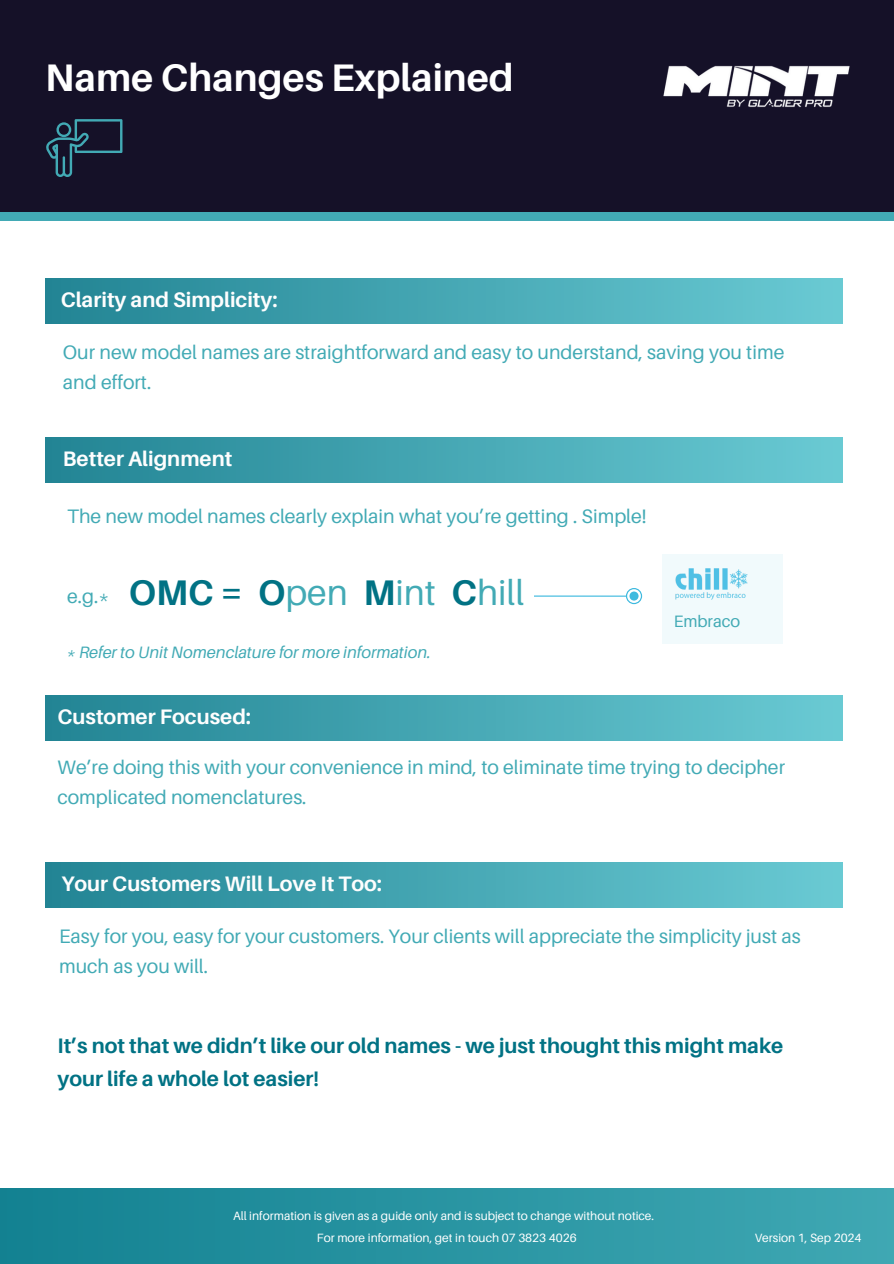
<style>
.page{position:relative;width:894px;height:1264px;background:#fff}
.page>*{position:absolute;margin:0;border:0;box-sizing:border-box;transform-origin:0 0}
.t1{font:700 38.4px "Aileron";color:#fff}
.t2{font:35.55px "Aileron";color:#42aab5}
.t3{font:700 21px/32.7px "Aileron";color:#017284}
.t4{font:700 21px "Aileron";color:#fefefe}
.t5{font:19.5px/30.3px "Aileron";color:#42aab5}
.t6{font:italic 16.5px "Aileron";color:#42aab5}
.t7{font:16.5px "Aileron";color:#42aab5}
.t8{font:12px "Aileron";color:#fff}
.s1{font-weight:700;color:#017284}
</style>
<div class="page">
<div style="left:0;top:0;width:893px;height:216px;background:#151128"></div>
<div style="left:0;top:212px;width:893px;height:9px;background:#42aab5"></div>
<div style="left:45px;top:278px;width:796px;height:45px;background:linear-gradient(to right,#228494,#6acad3)"></div>
<img style="left:663px;top:65px;width:187px;height:43px">
<svg style="left:46px;top:119px;width:76px;height:57px"></svg>
<div style="left:45px;top:437px;width:796px;height:45px;background:linear-gradient(to right,#228494,#6acad3)"></div>
<div style="left:45px;top:695px;width:796px;height:45px;background:linear-gradient(to right,#228494,#6acad3)"></div>
<div style="left:45px;top:862px;width:796px;height:45px;background:linear-gradient(to right,#228494,#6acad3)"></div>
<div style="left:661px;top:554px;width:121px;height:89px;background:#f1fafc"></div>
<img style="left:675px;top:568px;width:73px;height:32px">
<hr style="left:534px;top:595px;width:92px;height:1px;background:#3fbadf">
<svg style="left:625px;top:588px;width:17px;height:16px"></svg>
<div style="left:0;top:1188px;width:893px;height:75px;background:linear-gradient(to right,#138191,#3fa8b3)"></div>
<p class="t1" style="left:45px;top:54px;width:470px">Name Changes Explained</p>
<h2 class="t4" style="left:61px;top:287px;width:218px">Clarity and Simplicity:</h2>
<h4 class="t5" style="left:63px;top:336px;width:722px">Our new model names are straightforward and easy to understand, saving you time and effort.</h4>
<h5 class="t4" style="left:63px;top:445px;width:171px">Better Alignment</h5>
<h4 class="t5" style="left:67px;top:501px;width:580px">The new model names clearly explain what you’re getting . Simple!</h4>
<h6 class="t2" style="left:129px;top:570px;width:397px"><span class="s1">OMC = O</span>pen <span class="s1">M</span>int <span class="s1">C</span>hill</h6>
<h6 class="t6" style="left:67px;top:642px;width:365px">* Refer to Unit Nomenclature for more information.</h6>
<p class="t5" style="left:67px;top:580px;width:44px">e.g.*</p>
<h5 class="t4" style="left:58px;top:704px;width:195px">Customer Focused:</h5>
<h4 class="t7" style="left:673px;top:611px;width:68px">Embraco</h4>
<h5 class="t5" style="left:58px;top:751px;width:728px">We’re doing this with your convenience in mind, to eliminate time trying to decipher complicated nomenclatures.</h5>
<h1 class="t4" style="left:61px;top:870px;width:322px">Your Customers Will Love It Too:</h1>
<h3 class="t5" style="left:59px;top:920px;width:742px">Easy for you, easy for your customers. Your clients will appreciate the simplicity just as much as you will.</h3>
<p class="t3" style="left:58px;top:1029px;width:727px">It’s not that we didn’t like our old names - we just thought this might make your life a whole lot easier!</p>
<h4 class="t8" style="left:233px;top:1208px;width:422px">All information is given as a guide only and is subject to change without notice.</h4>
<p class="t8" style="left:317px;top:1230px;width:261px">For more information, get in touch 07 3823 4026</p>
<h5 class="t8" style="left:754px;top:1230px;width:108px">Version 1, Sep 2024</h5>
</div>
